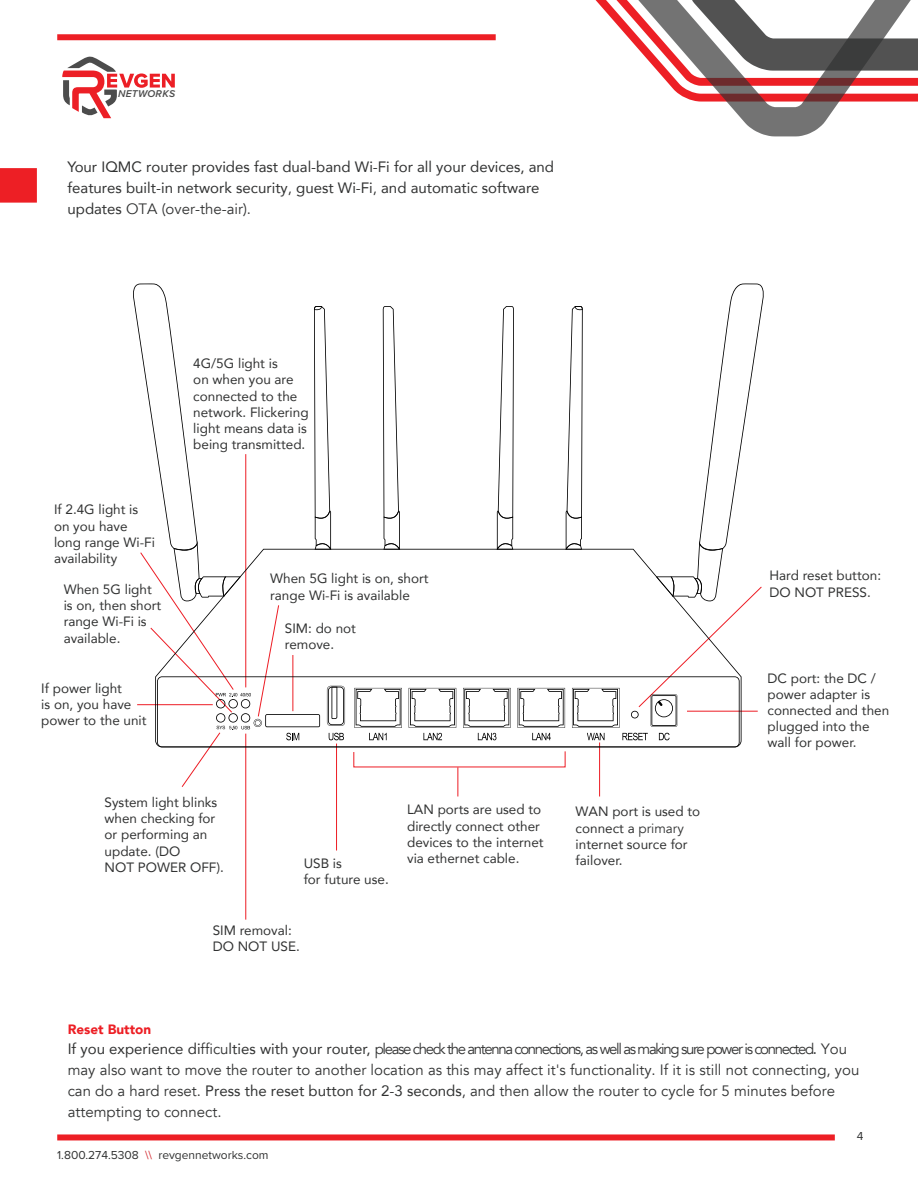
<style>
.page{position:relative;width:918px;height:1188px;background:#fff}
.page>*{position:absolute;margin:0;border:0;box-sizing:border-box;transform-origin:0 0}
.t1{font:15px/21px "Avenir";color:#313232}
.t2{font:15px/21px "Avenir";color:#313232}
.t3{font:13.5px/16.2px "Avenir";color:#313232}
.t4{font:900 13.5px "Avenir";color:#ed1f25}
.t5{font:12px "Proxima Nova";color:#313232}
.t6{font:italic 600 10.2px "Proxima Nova";letter-spacing:.03em;color:#4c4c4c}
.s1{font-style:inherit}
.s2{color:#d1232a}
</style>
<div class="page">
<div style="left:57px;top:34px;width:439px;height:6px;background:#ed1f25"></div>
<svg style="left:595px;top:0;width:323px;height:137px"></svg>
<svg style="left:62px;top:56px;width:113px;height:62px"></svg>
<div style="left:57px;top:1134px;width:778px;height:6px;background:#ed1f25"></div>
<hr style="left:336px;top:744px;width:1px;height:106px;background:#ed1c24">
<hr style="left:245px;top:734px;width:1px;height:186px;background:#ed1c24">
<svg style="left:133px;top:283px;width:631px;height:513px"></svg>
<svg style="left:155px;top:549px;width:587px;height:198px"></svg>
<div style="left:0;top:168px;width:37px;height:35px;background:#ed1f25"></div>
<p class="t6" style="left:118px;top:86px;width:58px">NETWORKS</p>
<p class="t2" style="left:68px;top:156px;width:488px">Your IQMC router provides fast dual-band Wi-Fi for all your devices, and features built-in network security<span class="s1">,</span> guest Wi-Fi<span class="s1">,</span> and automatic software updates <span class="s1">OTA (over-the-air).</span></p>
<p class="t3" style="left:54px;top:501px;width:103px">If 2.4G light is on you have long range Wi-Fi availability</p>
<p class="t3" style="left:64px;top:581px;width:99px">When 5G light is on, then short range Wi-Fi is available.</p>
<p class="t3" style="left:41px;top:680px;width:107px">If power light<br>is on, you have power to the unit</p>
<p class="t3" style="left:193px;top:355px;width:117px">4G/5G light is<br>on when you are connected to the network. Flickering light means data is being transmitted.</p>
<p class="t3" style="left:270px;top:570px;width:160px">When 5G light is on, short range Wi-Fi is available</p>
<p class="t3" style="left:285px;top:620px;width:73px">SIM: do not remove.</p>
<p class="t3" style="left:105px;top:794px;width:121px">System light blinks when checking for or performing an update. (DO<br>NOT POWER OFF).</p>
<p class="t3" style="left:304px;top:855px;width:87px">USB is<br>for future use.</p>
<p class="t3" style="left:213px;top:922px;width:89px">SIM removal:<br>DO NOT USE.</p>
<p class="t3" style="left:407px;top:801px;width:138px">LAN ports are used to directly connect other devices to the internet via ethernet cable.</p>
<p class="t3" style="left:576px;top:803px;width:126px">WAN port is used to connect a <span class="s1">primary </span>internet source for failover.</p>
<p class="t3" style="left:770px;top:567px;width:113px">Hard reset button:<br>DO NOT PRESS.</p>
<p class="t3" style="left:768px;top:669px;width:123px">DC port: the DC / power adapter is connected and then plugged into the wall for power.</p>
<p class="t4" style="left:68px;top:1017px;width:85px">Reset Button</p>
<p class="t1" style="left:68px;top:1039px;width:793px"><span class="s1">If you experience di</span>fficu<span class="s1">lties with your router,</span> please check the antenna connections, as well as making sure power is connected<span class="s1">.</span> You may also want to move the router to another location as this may affect it's functionality. If it is still not connecting, you can do a hard reset. <span class="s1">Press the reset button for 2-3 seconds</span>, and then allow the router to cycle for 5 minutes before attempting to connect.</p>
<p class="t5" style="left:57px;top:1146px;width:213px">1.800.274.5308 <span class="s2">\\</span> revgennetworks.com</p>
<p class="t5" style="left:857px;top:1128px;width:8px">4</p>
</div>
